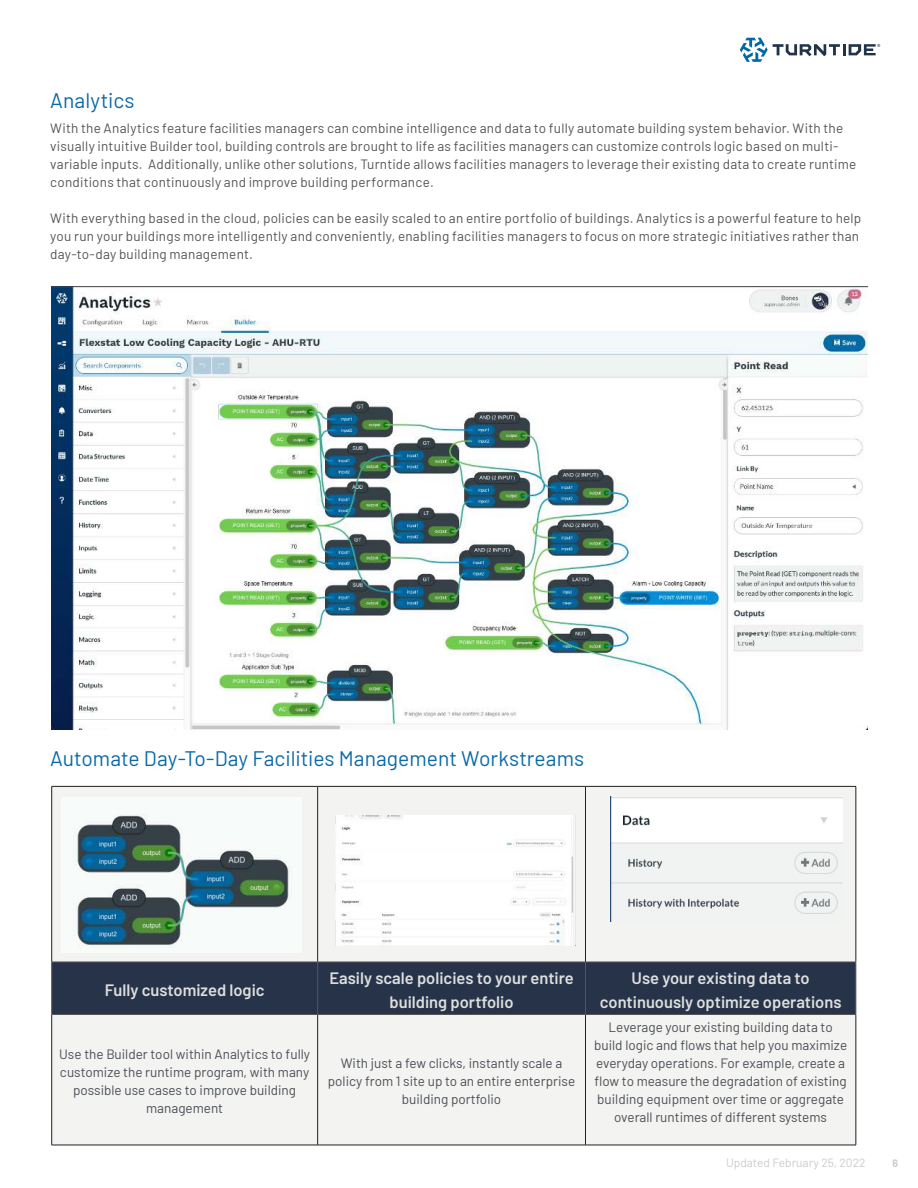
<style>
.page{position:relative;width:918px;height:1188px;background:#fff}
.page>*{position:absolute;margin:0;border:0;box-sizing:border-box;transform-origin:0 0}
.t1{font:21px "Barlow";color:#0a6aa9}
.t2{font:600 16.5px/24px "Barlow";color:#dedfdd;text-align:center}
.t3{font:13.5px/18px "Barlow";letter-spacing:.015em;color:#545554}
.t4{font:13.5px/18px "Barlow";color:#4a4f54;text-align:center}
.t5{font:12px "Barlow";color:#ccc}
.t6{font:700 10.5px "Barlow";color:#ccc}
</style>
<div class="page">
<svg style="left:740px;top:38px;width:140px;height:24px"></svg>
<div style="left:52px;top:787px;width:804px;height:358px;background:#f3f3f2"></div>
<div style="left:52px;top:963px;width:804px;height:51px;background:#263349"></div>
<hr style="left:317px;top:787px;width:1px;height:175px;background:#221f1f">
<hr style="left:585px;top:787px;width:1px;height:175px;background:#221f1f">
<hr style="left:856px;top:787px;width:1px;height:175px;background:#221f1f">
<hr style="left:317px;top:1015px;width:1px;height:130px;background:#221f1f">
<hr style="left:585px;top:1015px;width:1px;height:130px;background:#221f1f">
<hr style="left:856px;top:1015px;width:1px;height:130px;background:#221f1f">
<hr style="left:51px;top:787px;width:1px;height:175px;background:#221f1f">
<hr style="left:51px;top:1015px;width:1px;height:130px;background:#221f1f">
<hr style="left:318px;top:786px;width:267px;height:1px;background:#221f1f">
<hr style="left:585px;top:786px;width:271px;height:1px;background:#221f1f">
<hr style="left:318px;top:1145px;width:267px;height:1px;background:#221f1f">
<hr style="left:585px;top:1145px;width:271px;height:1px;background:#221f1f">
<hr style="left:318px;top:962px;width:267px;height:1px;background:#545554">
<hr style="left:585px;top:962px;width:271px;height:1px;background:#545554">
<hr style="left:585px;top:962px;width:1px;height:52px;background:#545554">
<hr style="left:856px;top:962px;width:1px;height:52px;background:#545554">
<hr style="left:318px;top:1014px;width:267px;height:1px;background:#545554">
<hr style="left:585px;top:1014px;width:271px;height:1px;background:#545554">
<hr style="left:52px;top:786px;width:266px;height:1px;background:#221f1f">
<hr style="left:52px;top:1145px;width:266px;height:1px;background:#221f1f">
<hr style="left:52px;top:962px;width:266px;height:1px;background:#545554">
<hr style="left:51px;top:962px;width:1px;height:52px;background:#545554">
<hr style="left:317px;top:962px;width:1px;height:52px;background:#545554">
<hr style="left:52px;top:1014px;width:266px;height:1px;background:#545554">
<img style="left:52px;top:286px;width:816px;height:443px">
<img style="left:336px;top:815px;width:240px;height:130px">
<img style="left:62px;top:798px;width:240px;height:155px">
<img style="left:610px;top:796px;width:232px;height:125px">
<h1 class="t1" style="left:50px;top:94px;width:86px">Analytics</h1>
<p class="t3" style="left:50px;top:118px;width:808px">With the Analytics feature facilities managers can combine intelligence and data to fully automate building system behavior. With the visually intuitive Builder tool, building controls are brought to life as facilities managers can customize controls logic based on multi&shy;variable inputs. Additionally, unlike other solutions, Turntide allows facilities managers to leverage their existing data to create runtime conditions that continuously and improve building performance.</p>
<p class="t3" style="left:50px;top:208px;width:813px">With everything based in the cloud, policies can be easily scaled to an entire portfolio of buildings. Analytics is a powerful feature to help you run your buildings more intelligently and conveniently, enabling facilities managers to focus on more strategic initiatives rather than day-to-day building management.</p>
<h1 class="t1" style="left:50px;top:743px;width:536px">Automate Day-To-Day Facilities Management Workstreams</h1>
<p class="t2" style="left:105px;top:980px;width:161px">Fully customized logic</p>
<p class="t2" style="left:329px;top:968px;width:246px">Easily scale policies to your entire building portfolio</p>
<p class="t2" style="left:600px;top:968px;width:243px">Use your existing data to continuously optimize operations</p>
<p class="t4" style="left:59px;top:1045px;width:252px">Use the Builder tool within Analytics to fully customize the runtime program, with many possible use cases to improve building management</p>
<p class="t4" style="left:328px;top:1056px;width:249px">With just a few clicks, instantly scale a policy from 1 site up to an entire enterprise building portfolio</p>
<p class="t4" style="left:594px;top:1018px;width:255px">Leverage your existing building data to build logic and flows that help you maximize everyday operations. For example, create a flow to measure the degradation of existing building equipment over time or aggregate overall runtimes of different systems</p>
<p class="t5" style="left:726px;top:1158px;width:141px">Updated February 25, 2022</p>
<p class="t6" style="left:892px;top:1158px;width:7px">6</p>
</div>
